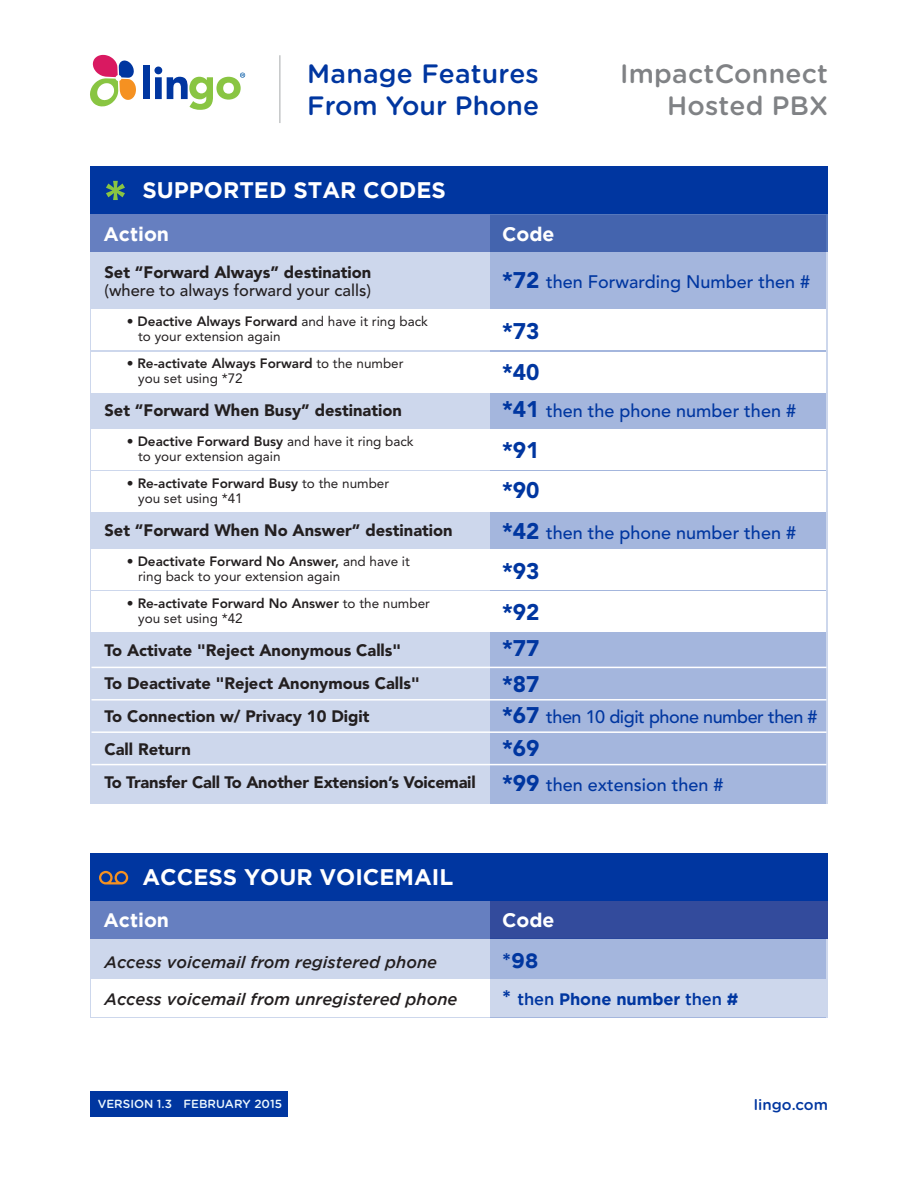
<style>
.page{position:relative;width:918px;height:1188px;background:#fff}
.page>*{position:absolute;margin:0;border:0;box-sizing:border-box;transform-origin:0 0}
.t1{font:500 26.55px/31.8px "Gotham Rounded";color:#0036a0}
.t2{font:500 26.55px/31.8px "Gotham Rounded";letter-spacing:.01em;color:#808285;text-align:right}
.t3{font:700 22.5px "Gotham";color:#fff}
.t4{font:900 22.5px/40.5px "Avenir LT Std";color:#0036a0}
.t5{font:700 21px "Gotham";color:#0036a0}
.t6{font:700 19.5px "Gotham";color:#fff}
.t7{font:500 18px "Avenir LT Std";color:#0036a0}
.t8{font:500 18px "Avenir LT Std";letter-spacing:-.025em;color:#0036a0}
.t9{font:900 16.5px/33px "Avenir LT Std";color:#231f20}
.t10{font:italic 500 16.5px "Gotham";color:#231f20}
.t11{font:500 16.5px "Avenir LT Std";color:#231f20}
.t12{font:700 16.5px "Gotham";letter-spacing:-.005em;color:#0036a0}
.t13{font:500 15px "Gotham Rounded";color:#0036a0}
.t14{font:13.5px/15px "Avenir LT Std";color:#231f20}
.t15{font:800 13.5px/15px "Avenir LT Std";color:#231f20}
.t16{font:500 11.85px "Gotham Rounded";color:#edf8fd}
.s1{font-weight:900;font-size:22.5px}
.s2{font-weight:500}
.s3{font-weight:800}
.s4{font-weight:900}
.s5{font-weight:400}
.s6{font-size:21px}
</style>
<div class="page">
<div style="left:90px;top:205px;width:738px;height:599px;background:#cdd7ec"></div>
<div style="left:490px;top:215px;width:336px;height:589px;background:#a4b6dd"></div>
<hr style="left:92px;top:764px;width:734px;height:1px;background:#fff">
<div style="left:92px;top:310px;width:734px;height:40px;background:#fff"></div>
<div style="left:92px;top:352px;width:734px;height:40px;background:#fff"></div>
<div style="left:92px;top:429px;width:734px;height:41px;background:#fff"></div>
<div style="left:92px;top:471px;width:734px;height:41px;background:#fff"></div>
<div style="left:92px;top:549px;width:734px;height:41px;background:#fff"></div>
<div style="left:92px;top:591px;width:734px;height:41px;background:#fff"></div>
<div style="left:90px;top:898px;width:738px;height:120px;background:#cdd7ec"></div>
<div style="left:90px;top:853px;width:738px;height:48px;background:#0036a0"></div>
<div style="left:92px;top:979px;width:734px;height:38px;background:#fff"></div>
<div style="left:90px;top:901px;width:738px;height:38px;background:#667fc0"></div>
<div style="left:490px;top:901px;width:338px;height:38px;background:#334b9c"></div>
<svg style="left:490px;top:939px;width:336px;height:79px;background:#b7c5e4"></svg>
<svg style="left:99px;top:871px;width:29px;height:13px"></svg>
<hr style="left:92px;top:667px;width:734px;height:1px;background:#fff">
<hr style="left:92px;top:699px;width:734px;height:2px;background:#fff">
<hr style="left:92px;top:731px;width:734px;height:2px;background:#fff">
<div style="left:90px;top:167px;width:738px;height:47px;background:#0036a0"></div>
<div style="left:90px;top:214px;width:738px;height:38px;background:#667fc0"></div>
<div style="left:490px;top:214px;width:338px;height:38px;background:#4464ae"></div>
<hr style="left:280px;top:55px;width:1px;height:68px;background:#a7a9ac">
<svg style="left:106px;top:181px;width:19px;height:19px"></svg>
<div style="left:143px;top:65px;width:7px;height:34px;background:#0036a0"></div>
<svg style="left:90px;top:55px;width:46px;height:52px"></svg>
<svg style="left:154px;top:67px;width:91px;height:43px"></svg>
<div style="left:90px;top:1091px;width:198px;height:26px;background:#0036a0"></div>
<h1 class="t1" style="left:307px;top:57px;width:233px">Manage Features<br>From Your Phone</h1>
<h1 class="t2" style="left:620px;top:57px;width:209px">ImpactConnect<br>Hosted PBX</h1>
<h2 class="t3" style="left:143px;top:177px;width:305px">SUPPORTED STAR CODES</h2>
<h3 class="t6" style="left:103px;top:223px;width:67px">Action</h3>
<h3 class="t6" style="left:502px;top:223px;width:54px">Code</h3>
<h3 class="t7" style="left:502px;top:272px;width:310px"><span class="s1">*72</span> then Forwarding Number then #</h3>
<p class="t9" style="left:104px;top:256px;width:268px">Set “Forward Always” destination</p>
<p class="t11" style="left:104px;top:281px;width:268px">(where to always forward your calls)</p>
<p class="t14" style="left:138px;top:314px;width:291px;text-indent:-11px"><span class="s2">•</span> <span class="s3">Deactive Always Forward</span> and have it ring back to your extension again</p>
<p class="t14" style="left:138px;top:356px;width:267px;text-indent:-11px"><span class="s2">•</span> <span class="s3">Re-activate Always Forward</span> to the number you set using *72</p>
<p class="t9" style="left:104px;top:394px;width:299px">Set “Forward When Busy” destination</p>
<p class="t14" style="left:138px;top:434px;width:277px;text-indent:-11px"><span class="s4">•</span> <span class="s3">Deactive Forward Busy</span> and have it ring back to your extension again</p>
<p class="t14" style="left:138px;top:476px;width:253px;text-indent:-11px"><span class="s4">•</span> <span class="s3">Re-activate Forward Busy</span> to the number you set using *41</p>
<p class="t9" style="left:104px;top:514px;width:350px">Set “Forward When No Answer” destination</p>
<p class="t14" style="left:138px;top:554px;width:273px;text-indent:-11px"><span class="s3">• Deactivate Forward No Answer,</span> and have it ring back to your extension again</p>
<p class="t15" style="left:138px;top:596px;width:293px;text-indent:-11px">• Re-activate Forward No Answer <span class="s5">to the number you set using *42</span></p>
<p class="t9" style="left:104px;top:634px;width:373px">To Activate "Reject Anonymous Calls"<br>To Deactivate "Reject Anonymous Calls"<br>To Connection w/ Privacy 10 Digit<br>Call Return<br>To Transfer Call To Another Extension’s Voicemail</p>
<h2 class="t4" style="left:502px;top:311px;width:39px">*73 *40</h2>
<h3 class="t7" style="left:502px;top:401px;width:295px"><span class="s1">*41</span> then the phone number then #</h3>
<h2 class="t4" style="left:502px;top:430px;width:39px">*91 *90</h2>
<h3 class="t7" style="left:502px;top:522px;width:295px"><span class="s1">*42</span> then the phone number then #</h3>
<h2 class="t4" style="left:502px;top:551px;width:39px">*93 *92</h2>
<h2 class="t4" style="left:502px;top:630px;width:39px;line-height:36px">*77 *87</h2>
<h3 class="t8" style="left:502px;top:707px;width:317px"><span class="s1">*67</span> then 10 digit phone number then #</h3>
<h2 class="t4" style="left:502px;top:728px;width:39px">*69</h2>
<h3 class="t7" style="left:502px;top:774px;width:223px"><span class="s1">*99</span> then extension then #</h3>
<h2 class="t3" style="left:143px;top:864px;width:312px">ACCESS YOUR VOICEMAIL</h2>
<h3 class="t6" style="left:103px;top:909px;width:67px">Action</h3>
<h3 class="t6" style="left:502px;top:909px;width:54px">Code</h3>
<p class="t10" style="left:104px;top:952px;width:334px">Access voicemail from registered phone</p>
<p class="t10" style="left:104px;top:990px;width:355px">Access voicemail from unregistered phone</p>
<p class="t16" style="left:98px;top:1095px;width:186px">VERSION 1.3 FEBRUARY 2015</p>
<h3 class="t5" style="left:502px;top:948px;width:38px">*98</h3>
<p class="t12" style="left:502px;top:990px;width:238px"><span class="s6">*</span> <span class="s2">then</span> Phone number <span class="s2">then</span> #</p>
<p class="t13" style="left:754px;top:1094px;width:76px">lingo.com</p>
</div>
